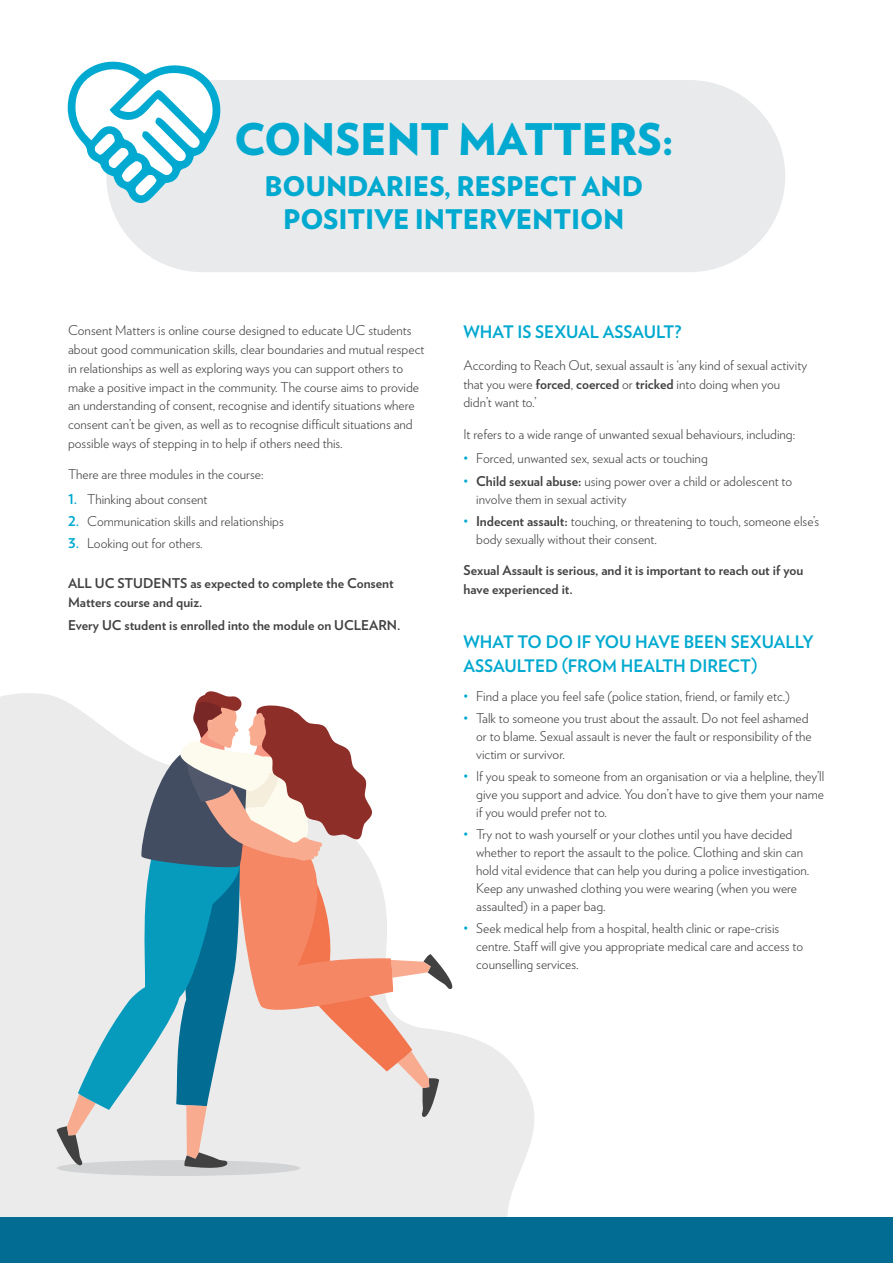
<style>
.page{position:relative;width:893px;height:1263px;background:#fff}
.page>*{position:absolute;margin:0;border:0;box-sizing:border-box;transform-origin:0 0}
.t1{font:900 43.5px "Verlag";letter-spacing:-.005em;color:#00a9cf}
.t2{font:900 27px/32.4px "Verlag";letter-spacing:-.005em;color:#00a9cf;text-align:center}
.t3{font:700 17.25px/24px "Verlag";color:#00a9cf}
.t4{font:300 13.5px/18px "Verlag";color:#414142}
.t5{font:700 13.5px/18.8px "Verlag";color:#414142}
.s1{font-weight:700;color:#00a9cf}
.s2{font-weight:700}
.s3{color:#00a9cf}
</style>
<div class="page">
<svg style="left:0;top:693px;width:556px;height:525px;fill:#ebebeb"></svg>
<div style="left:57px;top:1160px;width:243px;height:16px;background:#d1d3d4;border-radius:50%"></div>
<svg style="left:57px;top:691px;width:398px;height:479px"></svg>
<div style="left:0;top:1218px;width:893px;height:45px;background:#036c93"></div>
<div style="left:111px;top:80px;width:674px;height:192px;background:#e9eaeb"></div>
<svg style="left:67px;top:61px;width:163px;height:145px"></svg>
<h1 class="t1" style="left:234px;top:104px;width:441px">CONSENT MATTERS:</h1>
<h2 class="t2" style="left:264px;top:169px;width:380px">BOUNDARIES, RESPECT AND<br>POSITIVE INTERVENTION</h2>
<p class="t4" style="left:68px;top:320px;width:358px;line-height:18.8px">Consent Matters is online course designed to educate UC students about good communication skills, clear boundaries and mutual respect in relationships as well as exploring ways you can support others to make a positive impact in the community. The course aims to provide an understanding of consent, recognise and identify situations where consent can’t be given, as well as to recognise difficult situations and possible ways of stepping in to help if others need this.</p>
<p class="t4" style="left:68px;top:465px;width:197px">There are three modules in the course:</p>
<p class="t4" style="left:68px;top:489px;width:141px"><span class="s1">1.</span> Thinking about consent</p>
<p class="t4" style="left:68px;top:511px;width:217px"><span class="s1">2.</span> Communication skills and relationships</p>
<p class="t4" style="left:68px;top:534px;width:136px"><span class="s1">3.</span> Looking out for others.</p>
<p class="t5" style="left:68px;top:573px;width:327px">ALL UC STUDENTS as expected to complete the Consent<br>Matters course and quiz.</p>
<p class="t5" style="left:68px;top:615px;width:334px">Every UC student is enrolled into the module on UCLEARN.</p>
<p class="t3" style="left:463px;top:319px;width:219px">WHAT IS SEXUAL ASSAULT?</p>
<p class="t4" style="left:463px;top:355px;width:345px;line-height:18.8px">According to Reach Out, sexual assault is ‘any kind of sexual activity that you were <span class="s2">forced</span>, <span class="s2">coerced</span> or <span class="s2">tricked</span> into doing when you didn’t want to.’</p>
<p class="t4" style="left:463px;top:424px;width:333px">It refers to a wide range of unwanted sexual behaviours, including:</p>
<p class="t4" style="left:463px;top:449px;width:246px"><span class="s3">•</span> Forced, unwanted sex, sexual acts or touching</p>
<p class="t4" style="left:476px;top:471px;width:318px;text-indent:-13px"><span class="s3">•</span> <span class="s2">Child sexual abuse:</span> using power over a child or adolescent to involve them in sexual activity</p>
<p class="t4" style="left:476px;top:511px;width:345px;text-indent:-13px"><span class="s3">•</span> <span class="s2">Indecent assault:</span> touching, or threatening to touch, someone else’s body sexually without their consent.</p>
<p class="t5" style="left:463px;top:560px;width:341px">Sexual Assault is serious, and it is important to reach out if you have experienced it.</p>
<p class="t3" style="left:463px;top:629px;width:352px">WHAT TO DO IF YOU HAVE BEEN SEXUALLY<br>ASSAULTED (FROM HEALTH DIRECT)</p>
<p class="t4" style="left:463px;top:686px;width:328px"><span class="s3">•</span> Find a place you feel safe (police station, friend, or family etc.)</p>
<p class="t4" style="left:476px;top:708px;width:337px;text-indent:-13px"><span class="s3">•</span> Talk to someone you trust about the assault. Do not feel ashamed or to blame. Sexual assault is never the fault or responsibility of the victim or survivor.</p>
<p class="t4" style="left:476px;top:766px;width:350px;text-align:justify;text-indent:-13px"><span class="s3">•</span> If you speak to someone from an organisation or via a helpline, they’ll give you support and advice. You don’t have to give them your name if you would prefer not to.</p>
<p class="t4" style="left:476px;top:825px;width:335px;text-indent:-13px"><span class="s3">•</span> Try not to wash yourself or your clothes until you have decided whether to report the assault to the police. Clothing and skin can hold vital evidence that can help you during a police investigation.<br>Keep any unwashed clothing you were wearing (when you were assaulted) in a paper bag.</p>
<p class="t4" style="left:476px;top:919px;width:328px;text-indent:-13px"><span class="s3">•</span> Seek medical help from a hospital, health clinic or rape-crisis centre. Staff will give you appropriate medical care and access to counselling services.</p>
</div>
